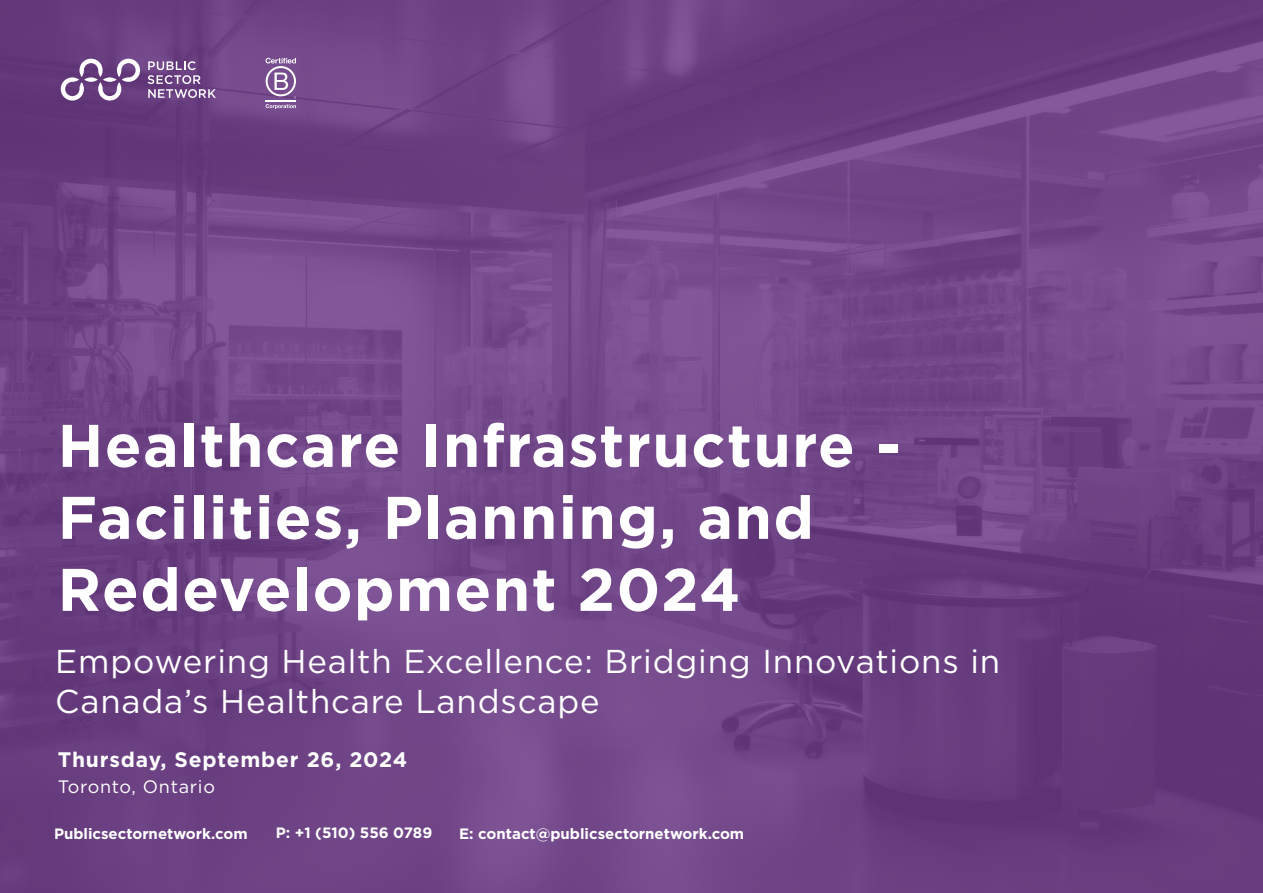
<style>
.page{position:relative;width:1263px;height:893px;background:#fff}
.page>*{position:absolute;margin:0;border:0;box-sizing:border-box;transform-origin:0 0}
.t1{font:700 60px/72px "Gotham";letter-spacing:.025em;color:#fff}
.t2{font:33px/39.6px "Gotham";letter-spacing:.025em;color:#fff}
.t3{font:700 21px "Gotham";letter-spacing:.04em;color:#fff}
.t4{font:18px "Gotham";letter-spacing:.04em;color:#fff}
.t5{font:700 15px "Gotham";color:#fff}
</style>
<div class="page">
<img style="left:0;top:0;width:1263px;height:893px">
<hr style="left:266px;top:100px;width:30px;height:2px;background:#fff">
<svg style="left:266px;top:58px;width:30px;height:40px"></svg>
<svg style="left:266px;top:104px;width:30px;height:5px"></svg>
<svg style="left:61px;top:59px;width:79px;height:42px"></svg>
<svg style="left:148px;top:61px;width:68px;height:37px;background:#8a6a9d"></svg>
<h1 class="t1" style="left:58px;top:409px;width:844px">Healthcare Infrastructure -<br>Facilities, Planning, and<br>Redevelopment 2024</h1>
<p class="t2" style="left:55px;top:641px;width:946px">Empowering Health Excellence: Bridging Innovations in<br>Canada’s Healthcare Landscape</p>
<p class="t3" style="left:58px;top:746px;width:351px">Thursday, September 26, 2024</p>
<p class="t4" style="left:58px;top:775px;width:159px">Toronto, Ontario</p>
<p class="t5" style="left:54px;top:823px;width:195px">Publicsectornetwork.com</p>
<p class="t5" style="left:276px;top:823px;width:158px">P: +1 (510) 556 0789</p>
<p class="t5" style="left:459px;top:823px;width:286px">E: contact@publicsectornetwork.com</p>
</div>
